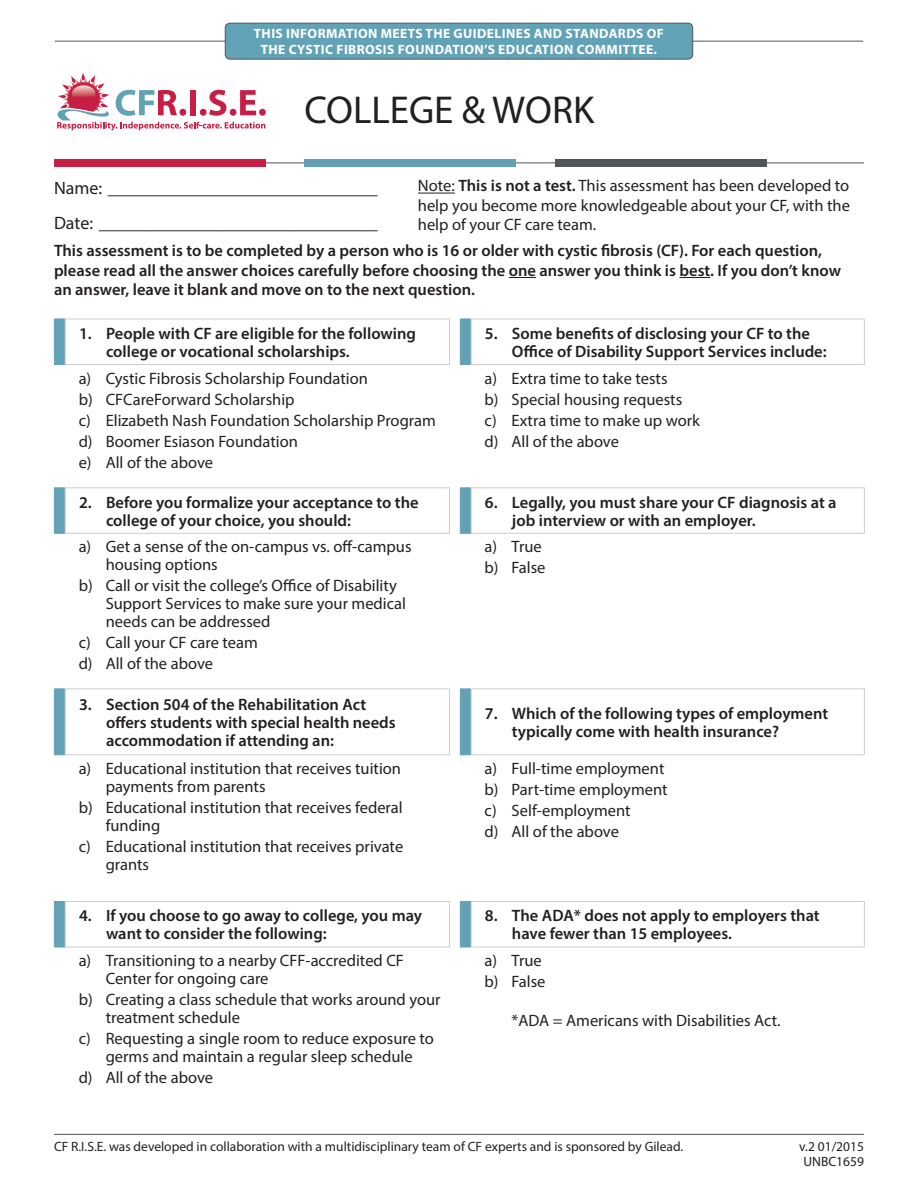
<style>
.page{position:relative;width:918px;height:1188px;background:#fff}
.page>*{position:absolute;margin:0;border:0;box-sizing:border-box;transform-origin:0 0}
.t1{font:39px "Myriad Pro";color:#231f20}
.t2{font:18px/34.5px "Myriad Pro";color:#231f20}
.t3{font:16.5px/21px "Myriad Pro";color:#231f20}
.t4{font:600 16.5px/18px "Myriad Pro";color:#231f20}
.t5{font:13.5px/15px "Myriad Pro";color:#231f20;text-align:center}
.t6{font:700 13.5px/16.5px "Myriad Pro";letter-spacing:.03em;color:#fff;text-align:center}
.s1{font-weight:600}
</style>
<div class="page">
<svg style="left:57px;top:73px;width:208px;height:57px"></svg>
<hr style="left:59px;top:163px;width:805px;height:1px;background:#515459">
<div style="left:54px;top:159px;width:212px;height:7px;background:#c71e45"></div>
<div style="left:304px;top:159px;width:212px;height:7px;background:#62a2b7"></div>
<div style="left:555px;top:159px;width:212px;height:7px;background:#515459"></div>
<hr style="left:418px;top:193px;width:37px;height:1px;background:#231f20">
<svg style="left:509px;top:277px;width:27px;height:1px"></svg>
<hr style="left:680px;top:277px;width:30px;height:1px;background:#231f20">
<hr style="left:54px;top:1134px;width:810px;height:1px;background:#515459">
<svg style="left:54px;top:319px;width:417px;height:628px"></svg>
<hr style="left:54px;top:319px;width:1px;height:45px;background:#62a2b7">
<hr style="left:460px;top:319px;width:1px;height:45px;background:#62a2b7">
<hr style="left:54px;top:689px;width:1px;height:65px;background:#62a2b7">
<hr style="left:460px;top:689px;width:1px;height:65px;background:#62a2b7">
<hr style="left:65px;top:319px;width:385px;height:1px;background:#ceccce">
<hr style="left:65px;top:319px;width:1px;height:45px;background:#ceccce">
<hr style="left:449px;top:319px;width:1px;height:45px;background:#ceccce">
<hr style="left:65px;top:364px;width:385px;height:1px;background:#ceccce">
<hr style="left:471px;top:319px;width:394px;height:1px;background:#ceccce">
<hr style="left:471px;top:319px;width:1px;height:45px;background:#ceccce">
<hr style="left:864px;top:319px;width:1px;height:45px;background:#ceccce">
<hr style="left:471px;top:364px;width:394px;height:1px;background:#ceccce">
<hr style="left:471px;top:487px;width:394px;height:1px;background:#ceccce">
<hr style="left:864px;top:488px;width:1px;height:45px;background:#ceccce">
<hr style="left:471px;top:533px;width:394px;height:1px;background:#ceccce">
<hr style="left:460px;top:488px;width:1px;height:45px;background:#62a2b7">
<hr style="left:471px;top:488px;width:1px;height:45px;background:#ceccce">
<hr style="left:65px;top:487px;width:385px;height:1px;background:#ceccce">
<hr style="left:449px;top:488px;width:1px;height:45px;background:#ceccce">
<hr style="left:65px;top:533px;width:385px;height:1px;background:#ceccce">
<hr style="left:54px;top:488px;width:1px;height:45px;background:#62a2b7">
<hr style="left:65px;top:488px;width:1px;height:45px;background:#ceccce">
<hr style="left:65px;top:689px;width:385px;height:1px;background:#ceccce">
<hr style="left:65px;top:689px;width:1px;height:65px;background:#ceccce">
<hr style="left:449px;top:689px;width:1px;height:65px;background:#ceccce">
<hr style="left:65px;top:754px;width:385px;height:1px;background:#ceccce">
<hr style="left:471px;top:689px;width:394px;height:1px;background:#ceccce">
<hr style="left:471px;top:689px;width:1px;height:65px;background:#ceccce">
<hr style="left:864px;top:689px;width:1px;height:65px;background:#ceccce">
<hr style="left:471px;top:754px;width:394px;height:1px;background:#ceccce">
<hr style="left:471px;top:901px;width:394px;height:1px;background:#ceccce">
<hr style="left:864px;top:902px;width:1px;height:45px;background:#ceccce">
<hr style="left:471px;top:947px;width:394px;height:1px;background:#ceccce">
<hr style="left:460px;top:902px;width:1px;height:45px;background:#62a2b7">
<hr style="left:471px;top:902px;width:1px;height:45px;background:#ceccce">
<hr style="left:65px;top:901px;width:385px;height:1px;background:#ceccce">
<hr style="left:449px;top:902px;width:1px;height:45px;background:#ceccce">
<hr style="left:65px;top:947px;width:385px;height:1px;background:#ceccce">
<hr style="left:54px;top:902px;width:1px;height:45px;background:#62a2b7">
<hr style="left:65px;top:902px;width:1px;height:45px;background:#ceccce">
<hr style="left:55px;top:41px;width:808px;height:1px;background:#515459">
<div style="left:225px;top:23px;width:468px;height:36px;background:#62a2b7;border-radius:5px"></div>
<div style="left:225px;top:23px;width:468px;height:37px;border:1px solid #515459;border-radius:5px"></div>
<p class="t6" style="left:254px;top:25px;width:412px">THIS INFORMATION MEETS THE GUIDELINES AND STANDARDS OF<br>THE CYSTIC FIBROSIS FOUNDATION’S EDUCATION COMMITTEE.</p>
<h1 class="t1" style="left:304px;top:86px;width:291px">COLLEGE &amp; WORK</h1>
<p class="t3" style="left:418px;top:176px;width:434px;line-height:19.5px;text-align:justify">Note: <span class="s1">This is not a test.</span> This assessment has been developed to help you become more knowledgeable about your CF, with the help of your CF care team.</p>
<p class="t2" style="left:54px;top:170px;width:325px">Name: ______________________________<br>Date: _______________________________</p>
<p class="t4" style="left:54px;top:241px;width:789px;line-height:19.5px">This assessment is to be completed by a person who is 16 or older with cystic fibrosis (CF). For each question, please read all the answer choices carefully before choosing the one answer you think is best. If you don’t know an answer, leave it blank and move on to the next question.</p>
<p class="t4" style="left:106px;top:324px;width:311px;text-indent:-27px">1. People with CF are eligible for the following college or vocational scholarships.</p>
<p class="t4" style="left:512px;top:324px;width:316px;text-indent:-27px">5. Some benefits of disclosing your CF to the<br>Office of Disability Support Services include:</p>
<p class="t3" style="left:79px;top:367px;width:359px">a) Cystic Fibrosis Scholarship Foundation<br>b) CFCareForward Scholarship<br>c) Elizabeth Nash Foundation Scholarship Program d) Boomer Esiason Foundation<br>e) All of the above</p>
<p class="t3" style="left:485px;top:367px;width:217px">a) Extra time to take tests<br>b) Special housing requests<br>c) Extra time to make up work d) All of the above</p>
<p class="t4" style="left:106px;top:493px;width:314px;text-indent:-27px">2. Before you formalize your acceptance to the college of your choice, you should:</p>
<p class="t4" style="left:512px;top:493px;width:326px;text-indent:-27px">6. Legally, you must share your CF diagnosis at a job interview or with an employer.</p>
<p class="t3" style="left:106px;top:538px;width:307px;line-height:18px;text-indent:-27px">a) Get a sense of the on-campus vs. off-campus housing options</p>
<p class="t3" style="left:106px;top:577px;width:302px;line-height:18px;text-indent:-27px">b) Call or visit the college’s Office of Disability<br>Support Services to make sure your medical needs can be addressed</p>
<p class="t3" style="left:79px;top:632px;width:181px">c) Call your CF care team d) All of the above</p>
<p class="t3" style="left:485px;top:536px;width:62px">a) True b) False</p>
<p class="t4" style="left:106px;top:695px;width:291px;text-indent:-27px">3. Section 504 of the Rehabilitation Act offers students with special health needs accommodation if attending an:</p>
<p class="t4" style="left:512px;top:704px;width:318px;text-indent:-27px">7. Which of the following types of employment typically come with health insurance?</p>
<p class="t3" style="left:106px;top:759px;width:297px;line-height:18px;text-indent:-27px">a) Educational institution that receives tuition payments from parents</p>
<p class="t3" style="left:106px;top:798px;width:299px;line-height:18px;text-indent:-27px">b) Educational institution that receives federal funding</p>
<p class="t3" style="left:106px;top:837px;width:299px;line-height:18px;text-indent:-27px">c) Educational institution that receives private grants</p>
<p class="t3" style="left:485px;top:758px;width:184px">a) Full-time employment b) Part-time employment c) Self-employment<br>d) All of the above</p>
<p class="t4" style="left:106px;top:906px;width:318px;text-indent:-27px">4. If you choose to go away to college, you may want to consider the following:</p>
<p class="t4" style="left:512px;top:906px;width:309px;text-indent:-27px">8. The ADA* does not apply to employers that have fewer than 15 employees.</p>
<p class="t3" style="left:106px;top:951px;width:300px;line-height:18px;text-indent:-27px">a) Transitioning to a nearby CFF-accredited CF<br>Center for ongoing care</p>
<p class="t3" style="left:106px;top:990px;width:336px;line-height:18px;text-indent:-27px">b) Creating a class schedule that works around your treatment schedule</p>
<p class="t3" style="left:79px;top:1029px;width:357px;line-height:18px;text-align:center">c) Requesting a single room to reduce exposure to germs and maintain a regular sleep schedule</p>
<p class="t3" style="left:79px;top:1067px;width:136px">d) All of the above</p>
<p class="t3" style="left:485px;top:950px;width:62px">a) True b) False</p>
<p class="t3" style="left:512px;top:1010px;width:270px">*ADA = Americans with Disabilities Act.</p>
<p class="t5" style="left:54px;top:1138px;width:631px">CF R.I.S.E. was developed in collaboration with a multidisciplinary team of CF experts and is sponsored by Gilead.</p>
<p class="t5" style="left:799px;top:1138px;width:66px">v.2 01/2015<br>UNBC1659</p>
</div>
